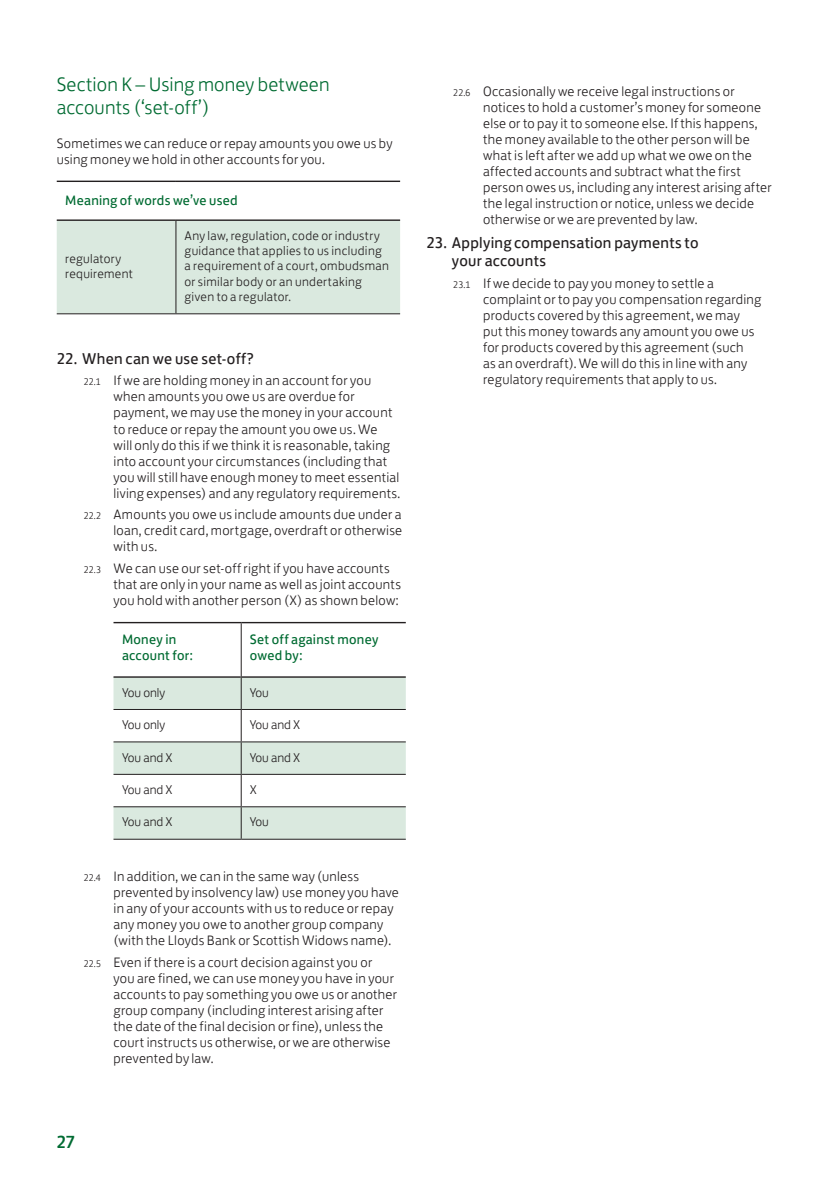
<style>
.page{position:relative;width:840px;height:1191px;background:#fff}
.page>*{position:absolute;margin:0;border:0;box-sizing:border-box;transform-origin:0 0}
.Page_Headline__Tier{font:300 20px/23px "Lloyds Bank Jack";letter-spacing:.005em;color:#006b32}
.t1{font:500 18px "Lloyds Bank Jack";color:#006b32}
.t2{font:16px/18.2px "Lloyds Bank Jack";letter-spacing:.015em;color:#231f20}
.Tier_3_NumberedList{font:300 14px/16px "Lloyds Bank Jack";letter-spacing:.02em;color:#231f20}
.Table_Headline{font:14px/15.6px "Lloyds Bank Jack";letter-spacing:.02em;color:#006b32}
.Table_Text_6_5{font:300 13px/15.2px "Lloyds Bank Jack";letter-spacing:.025em;color:#231f20}
.s1{font-size:9.8px}
</style>
<div class="page">
<div style="left:57px;top:221px;width:343px;height:92px;background:#dae9df"></div>
<hr style="left:57px;top:181px;width:119px;height:1px;background:#231f20">
<hr style="left:176px;top:181px;width:224px;height:1px;background:#231f20">
<hr style="left:57px;top:219px;width:119px;height:2px;background:#231f20">
<hr style="left:176px;top:219px;width:224px;height:2px;background:#231f20">
<hr style="left:57px;top:313px;width:119px;height:1px;background:#231f20">
<hr style="left:176px;top:313px;width:224px;height:1px;background:#231f20">
<hr style="left:175px;top:221px;width:1px;height:92px;background:#231f20">
<svg style="left:113px;top:623px;width:292px;height:53px"></svg>
<svg style="left:113px;top:677px;width:292px;height:161px;fill:#dae9df"></svg>
<hr style="left:113px;top:622px;width:128px;height:1px;background:#231f20">
<hr style="left:241px;top:622px;width:164px;height:1px;background:#231f20">
<hr style="left:113px;top:676px;width:127px;height:1px;background:#231f20">
<hr style="left:241px;top:676px;width:164px;height:1px;background:#231f20">
<hr style="left:113px;top:709px;width:128px;height:1px;background:#231f20">
<hr style="left:241px;top:709px;width:164px;height:1px;background:#231f20">
<hr style="left:113px;top:741px;width:128px;height:1px;background:#231f20">
<hr style="left:241px;top:741px;width:164px;height:1px;background:#231f20">
<hr style="left:113px;top:774px;width:128px;height:1px;background:#231f20">
<hr style="left:241px;top:774px;width:164px;height:1px;background:#231f20">
<hr style="left:113px;top:806px;width:128px;height:1px;background:#231f20">
<hr style="left:241px;top:806px;width:164px;height:1px;background:#231f20">
<hr style="left:113px;top:838px;width:128px;height:1px;background:#231f20">
<hr style="left:241px;top:838px;width:164px;height:1px;background:#231f20">
<hr style="left:240px;top:623px;width:1px;height:54px;background:#231f20">
<hr style="left:240px;top:677px;width:1px;height:32px;background:#231f20">
<hr style="left:240px;top:710px;width:1px;height:31px;background:#231f20">
<hr style="left:240px;top:742px;width:1px;height:32px;background:#231f20">
<hr style="left:240px;top:775px;width:1px;height:31px;background:#231f20">
<hr style="left:240px;top:807px;width:1px;height:31px;background:#231f20">
<p class="Page_Headline__Tier" style="left:57px;top:71px;width:274px">Section K – Using money between accounts (‘set-off’)</p>
<p class="Tier_3_NumberedList" style="left:57px;top:133px;width:337px">Sometimes we can reduce or repay amounts you owe us by using money we hold in other accounts for you.</p>
<p class="Table_Headline" style="left:65px;top:191px;width:174px">Meaning of words we’ve used</p>
<p class="Table_Text_6_5" style="left:65px;top:249px;width:69px">regulatory requirement</p>
<p class="Table_Text_6_5" style="left:184px;top:226px;width:206px">Any law, regulation, code or industry guidance that applies to us including a requirement of a court, ombudsman or similar body or an undertaking given to a regulator.</p>
<p class="t2" style="left:57px;top:348px;width:199px">22. When can we use set-off?</p>
<p class="Tier_3_NumberedList" style="left:113px;top:371px;width:288px;text-indent:-30px"><span class="s1">22.1</span> If we are holding money in an account for you when amounts you owe us are overdue for payment, we may use the money in your account to reduce or repay the amount you owe us. We<br>will only do this if we think it is reasonable, taking into account your circumstances (including that you will still have enough money to meet essential living expenses) and any regulatory requirements.</p>
<p class="Tier_3_NumberedList" style="left:113px;top:505px;width:290px;text-align:justify;text-indent:-30px"><span class="s1">22.2</span> Amounts you owe us include amounts due under a loan, credit card, mortgage, overdraft or otherwise with us.</p>
<p class="Tier_3_NumberedList" style="left:113px;top:559px;width:289px;text-indent:-30px"><span class="s1">22.3</span> We can use our set-off right if you have accounts that are only in your name as well as joint accounts you hold with another person (X) as shown below:</p>
<p class="Table_Headline" style="left:122px;top:631px;width:72px">Money in account for:</p>
<p class="Table_Headline" style="left:249px;top:631px;width:130px">Set off against money owed by:</p>
<p class="Table_Text_6_5" style="left:122px;top:683px;width:45px">You only</p>
<p class="Table_Text_6_5" style="left:249px;top:683px;width:21px">You</p>
<p class="Table_Text_6_5" style="left:122px;top:716px;width:45px">You only</p>
<p class="Table_Text_6_5" style="left:249px;top:716px;width:52px">You and X</p>
<p class="Table_Text_6_5" style="left:122px;top:748px;width:52px">You and X</p>
<p class="Table_Text_6_5" style="left:249px;top:748px;width:52px">You and X</p>
<p class="Table_Text_6_5" style="left:122px;top:780px;width:52px">You and X</p>
<p class="Table_Text_6_5" style="left:249px;top:780px;width:8px">X</p>
<p class="Table_Text_6_5" style="left:122px;top:813px;width:52px">You and X</p>
<p class="Table_Text_6_5" style="left:249px;top:813px;width:21px">You</p>
<p class="Tier_3_NumberedList" style="left:113px;top:867px;width:287px;text-indent:-30px"><span class="s1">22.4</span> In addition, we can in the same way (unless prevented by insolvency law) use money you have in any of your accounts with us to reduce or repay any money you owe to another group company (with the Lloyds Bank or Scottish Widows name).</p>
<p class="Tier_3_NumberedList" style="left:113px;top:952px;width:285px;text-indent:-30px"><span class="s1">22.5</span> Even if there is a court decision against you or<br>you are fined, we can use money you have in your accounts to pay something you owe us or another group company (including interest arising after the date of the final decision or fine), unless the court instructs us otherwise, or we are otherwise prevented by law.</p>
<p class="Tier_3_NumberedList" style="left:483px;top:81px;width:290px;text-indent:-30px"><span class="s1">22.6</span> Occasionally we receive legal instructions or notices to hold a customer’s money for someone else or to pay it to someone else. If this happens, the money available to the other person will be what is left after we add up what we owe on the affected accounts and subtract what the first person owes us, including any interest arising after the legal instruction or notice, unless we decide otherwise or we are prevented by law.</p>
<p class="t2" style="left:451px;top:232px;width:248px;text-indent:-26px">23. Applying compensation payments to your accounts</p>
<p class="Tier_3_NumberedList" style="left:483px;top:273px;width:277px;text-indent:-30px"><span class="s1">23.1</span> If we decide to pay you money to settle a complaint or to pay you compensation regarding products covered by this agreement, we may put this money towards any amount you owe us for products covered by this agreement (such as an overdraft). We will do this in line with any regulatory requirements that apply to us.</p>
<p class="t1" style="left:57px;top:1127px;width:19px">27</p>
</div>
